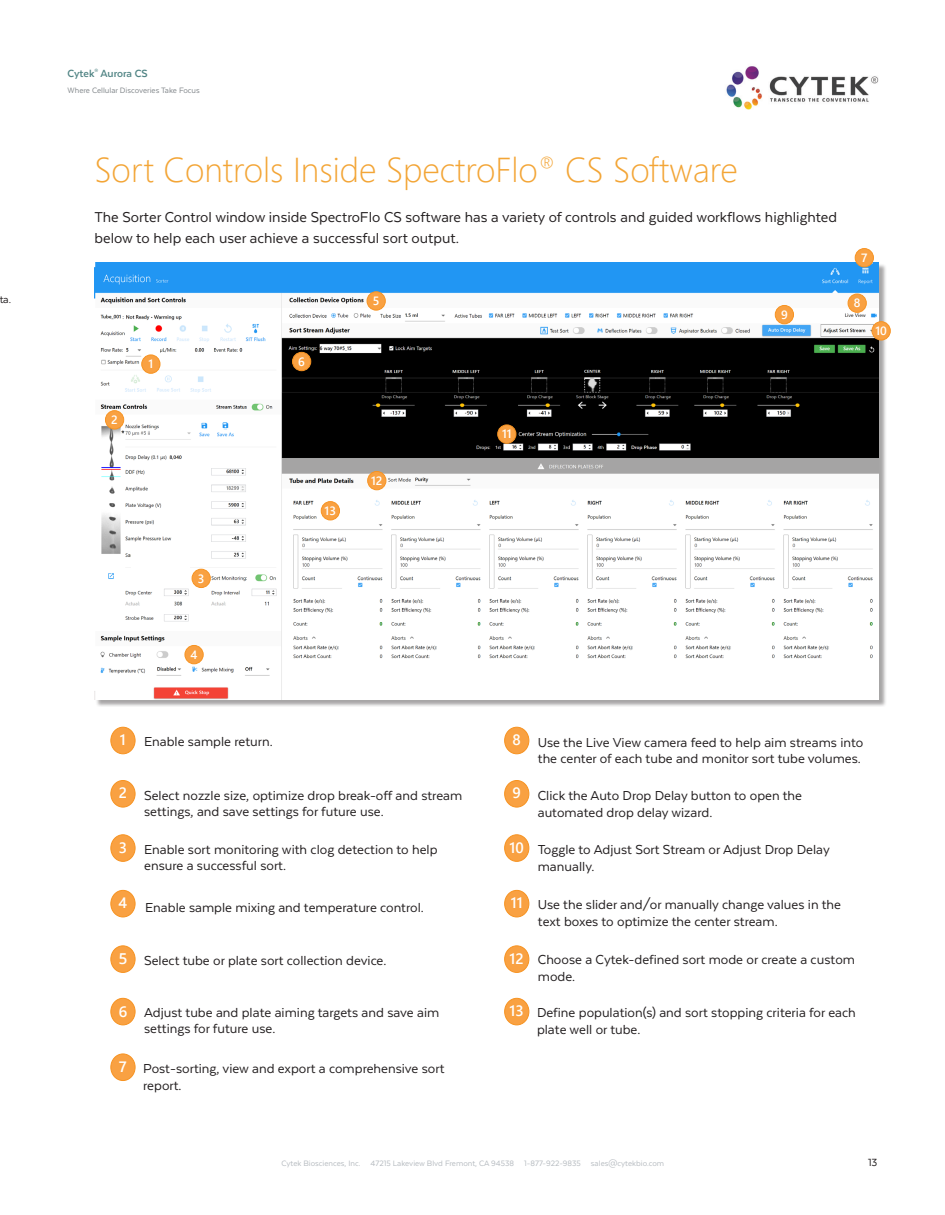
<style>
.page{position:relative;width:945px;height:1215px;background:#fff}
.page>*{position:absolute;margin:0;border:0;box-sizing:border-box;transform-origin:0 0}
.t1{font:300 34.5px "Segoe UI";color:#f3a536}
.Small{font:16.5px/21px "Texta";color:#231f20}
.Subheader{font:15px/16.5px "Texta";color:#231f20}
.TECH-Body{font:600 15px "Segoe UI";color:#fff}
.TECH-Body-2{font:600 15px "Open Sans";color:#fff}
.TECH-Body-3{font:600 12px "Segoe UI";color:#fff}
.t2{font:700 12px "Texta";color:#508484}
.t3{font:12px "Texta";color:#231f20}
.t4{font:9px "Texta";color:#b6bbc0}
.t5{font:9px "Texta";color:#81868a}
</style>
<div class="page">
<div style="left:505px;top:727px;width:24px;height:27px;background:#f9a142;border-radius:50%"></div>
<div style="left:504px;top:727px;width:25px;height:27px;border:1px solid #f79321;border-radius:50%"></div>
<div style="left:505px;top:781px;width:24px;height:26px;background:#f9a142;border-radius:50%"></div>
<div style="left:504px;top:780px;width:25px;height:27px;border:1px solid #f79321;border-radius:50%"></div>
<div style="left:505px;top:835px;width:24px;height:26px;background:#f9a142;border-radius:50%"></div>
<div style="left:504px;top:834px;width:25px;height:28px;border:1px solid #f79321;border-radius:50%"></div>
<div style="left:505px;top:890px;width:24px;height:27px;background:#f9a142;border-radius:50%"></div>
<div style="left:504px;top:890px;width:25px;height:27px;border:1px solid #f79321;border-radius:50%"></div>
<div style="left:505px;top:946px;width:24px;height:26px;background:#f9a142;border-radius:50%"></div>
<div style="left:504px;top:945px;width:25px;height:28px;border:1px solid #f79321;border-radius:50%"></div>
<div style="left:505px;top:998px;width:24px;height:27px;background:#f9a142;border-radius:50%"></div>
<div style="left:504px;top:998px;width:25px;height:27px;border:1px solid #f79321;border-radius:50%"></div>
<div style="left:96px;top:263px;width:791px;height:444px;background:#231f20;opacity:.4"></div>
<img style="left:94px;top:262px;width:785px;height:437px">
<div style="left:131px;top:544px;width:59px;height:27px;background:#fff"></div>
<div style="left:142px;top:355px;width:18px;height:18px;background:#f9a142;border-radius:50%"></div>
<div style="left:141px;top:355px;width:19px;height:19px;border:1px solid #f79321;border-radius:50%"></div>
<div style="left:111px;top:781px;width:24px;height:26px;background:#f9a142;border-radius:50%"></div>
<div style="left:110px;top:780px;width:25px;height:27px;border:1px solid #f79321;border-radius:50%"></div>
<div style="left:111px;top:835px;width:24px;height:26px;background:#f9a142;border-radius:50%"></div>
<div style="left:110px;top:834px;width:25px;height:28px;border:1px solid #f79321;border-radius:50%"></div>
<div style="left:111px;top:890px;width:24px;height:27px;background:#f9a142;border-radius:50%"></div>
<div style="left:110px;top:890px;width:25px;height:27px;border:1px solid #f79321;border-radius:50%"></div>
<div style="left:111px;top:998px;width:24px;height:27px;background:#f9a142;border-radius:50%"></div>
<div style="left:110px;top:998px;width:25px;height:27px;border:1px solid #f79321;border-radius:50%"></div>
<div style="left:111px;top:1054px;width:24px;height:27px;background:#f9a142;border-radius:50%"></div>
<div style="left:110px;top:1054px;width:25px;height:27px;border:1px solid #f79321;border-radius:50%"></div>
<div style="left:111px;top:946px;width:24px;height:26px;background:#f9a142;border-radius:50%"></div>
<div style="left:110px;top:945px;width:25px;height:28px;border:1px solid #f79321;border-radius:50%"></div>
<div style="left:111px;top:727px;width:24px;height:27px;background:#f9a142;border-radius:50%"></div>
<div style="left:110px;top:727px;width:25px;height:27px;border:1px solid #f79321;border-radius:50%"></div>
<div style="left:105px;top:411px;width:19px;height:18px;background:#f9a142;border-radius:50%"></div>
<div style="left:105px;top:410px;width:19px;height:19px;border:1px solid #f79321;border-radius:50%"></div>
<div style="left:192px;top:569px;width:18px;height:19px;background:#f9a142;border-radius:50%"></div>
<div style="left:192px;top:569px;width:19px;height:19px;border:1px solid #f79321;border-radius:50%"></div>
<div style="left:185px;top:645px;width:18px;height:19px;background:#f9a142;border-radius:50%"></div>
<div style="left:185px;top:645px;width:19px;height:19px;border:1px solid #f79321;border-radius:50%"></div>
<div style="left:367px;top:292px;width:18px;height:18px;background:#f9a142;border-radius:50%"></div>
<div style="left:367px;top:291px;width:19px;height:19px;border:1px solid #f79321;border-radius:50%"></div>
<div style="left:293px;top:352px;width:18px;height:19px;background:#f9a142;border-radius:50%"></div>
<div style="left:292px;top:352px;width:19px;height:19px;border:1px solid #f79321;border-radius:50%"></div>
<div style="left:855px;top:249px;width:18px;height:18px;background:#f9a142;border-radius:50%"></div>
<div style="left:855px;top:248px;width:19px;height:19px;border:1px solid #f79321;border-radius:50%"></div>
<div style="left:848px;top:294px;width:18px;height:18px;background:#f9a142;border-radius:50%"></div>
<div style="left:848px;top:294px;width:19px;height:19px;border:1px solid #f79321;border-radius:50%"></div>
<div style="left:872px;top:322px;width:18px;height:18px;background:#f9a142;border-radius:50%"></div>
<div style="left:872px;top:321px;width:19px;height:19px;border:1px solid #f79321;border-radius:50%"></div>
<div style="left:321px;top:502px;width:19px;height:18px;background:#f9a142;border-radius:50%"></div>
<div style="left:321px;top:501px;width:19px;height:19px;border:1px solid #f79321;border-radius:50%"></div>
<div style="left:498px;top:425px;width:18px;height:18px;background:#f9a142;border-radius:50%"></div>
<div style="left:497px;top:425px;width:19px;height:19px;border:1px solid #f79321;border-radius:50%"></div>
<div style="left:368px;top:471px;width:18px;height:19px;background:#f9a142;border-radius:50%"></div>
<div style="left:367px;top:471px;width:19px;height:19px;border:1px solid #f79321;border-radius:50%"></div>
<div style="left:775px;top:305px;width:19px;height:19px;background:#f9a142;border-radius:50%"></div>
<div style="left:775px;top:305px;width:19px;height:19px;border:1px solid #f79321;border-radius:50%"></div>
<img style="left:726px;top:66px;width:153px;height:44px">
<p class="t3" style="left:-1px;top:294px;width:13px">ta.</p>
<p class="t2" style="left:68px;top:67px;width:82px">Cytek<sup>®</sup> Aurora CS</p>
<p class="t5" style="left:68px;top:85px;width:134px">Where Cellular Discoveries Take Focus</p>
<p class="t1" style="left:94px;top:137px;width:645px">Sort Controls Inside SpectroFlo<sup>®</sup> CS Software</p>
<p class="Small" style="left:94px;top:206px;width:744px">The Sorter Control window inside SpectroFlo CS software has a variety of controls and guided workflows highlighted below to help each user achieve a successful sort output.</p>
<p class="TECH-Body-3" style="left:148px;top:353px;width:6px">1</p>
<p class="TECH-Body-3" style="left:298px;top:350px;width:8px">6</p>
<p class="TECH-Body-3" style="left:373px;top:290px;width:8px">5</p>
<p class="TECH-Body-3" style="left:781px;top:303px;width:8px">9</p>
<p class="TECH-Body-3" style="left:861px;top:246px;width:8px">7</p>
<p class="TECH-Body-3" style="left:854px;top:292px;width:8px">8</p>
<p class="TECH-Body-3" style="left:875px;top:319px;width:13px">10</p>
<p class="TECH-Body-3" style="left:111px;top:408px;width:8px">2</p>
<p class="TECH-Body-3" style="left:325px;top:499px;width:13px">13</p>
<p class="TECH-Body-3" style="left:371px;top:469px;width:13px">12</p>
<p class="TECH-Body-3" style="left:502px;top:423px;width:11px">11</p>
<p class="TECH-Body-3" style="left:198px;top:567px;width:8px">3</p>
<p class="TECH-Body-3" style="left:191px;top:643px;width:8px">4</p>
<p class="TECH-Body" style="left:120px;top:726px;width:8px">1</p>
<p class="Subheader" style="left:144px;top:734px;width:130px">Enable sample return.</p>
<p class="Subheader" style="left:538px;top:734px;width:327px">Use the Live View camera feed to help aim streams into the center of each tube and monitor sort tube volumes.</p>
<p class="TECH-Body" style="left:513px;top:726px;width:10px">8</p>
<p class="TECH-Body" style="left:119px;top:779px;width:10px">2</p>
<p class="Subheader" style="left:144px;top:787px;width:320px">Select nozzle size, optimize drop break-off and stream settings, and save settings for future use.</p>
<p class="TECH-Body" style="left:119px;top:833px;width:10px">3</p>
<p class="Subheader" style="left:144px;top:841px;width:295px">Enable sort monitoring with clog detection to help ensure a successful sort.</p>
<p class="TECH-Body" style="left:119px;top:889px;width:10px">4</p>
<p class="Subheader" style="left:145px;top:899px;width:280px">Enable sample mixing and temperature control.</p>
<p class="TECH-Body" style="left:513px;top:779px;width:10px">9</p>
<p class="Subheader" style="left:538px;top:787px;width:266px">Click the Auto Drop Delay button to open the automated drop delay wizard.</p>
<p class="TECH-Body" style="left:510px;top:833px;width:16px">10</p>
<p class="Subheader" style="left:538px;top:841px;width:294px">Toggle to Adjust Sort Stream or Adjust Drop Delay manually.</p>
<p class="TECH-Body" style="left:511px;top:889px;width:14px">11</p>
<p class="Subheader" style="left:538px;top:896px;width:305px">Use the slider and/or manually change values in the text boxes to optimize the center stream.</p>
<p class="TECH-Body-2" style="left:119px;top:948px;width:10px">5</p>
<p class="Subheader" style="left:144px;top:952px;width:244px">Select tube or plate sort collection device.</p>
<p class="TECH-Body" style="left:510px;top:944px;width:16px">12</p>
<p class="Subheader" style="left:538px;top:952px;width:319px">Choose a Cytek-defined sort mode or create a custom mode.</p>
<p class="TECH-Body" style="left:510px;top:997px;width:16px">13</p>
<p class="TECH-Body-2" style="left:119px;top:1001px;width:10px">6</p>
<p class="Subheader" style="left:144px;top:1004px;width:297px">Adjust tube and plate aiming targets and save aim settings for future use.</p>
<p class="Subheader" style="left:537px;top:1005px;width:320px">Define population(s) and sort stopping criteria for each plate well or tube.</p>
<p class="TECH-Body" style="left:119px;top:1052px;width:10px">7</p>
<p class="Subheader" style="left:143px;top:1060px;width:303px">Post-sorting, view and export a comprehensive sort report.</p>
<p class="t4" style="left:281px;top:1158px;width:384px">Cytek Biosciences, Inc. 47215 Lakeview Blvd Fremont, CA 94538 1-877-922-9835 sales@cytekbio.com</p>
<p class="t3" style="left:868px;top:1156px;width:11px">13</p>
</div>
